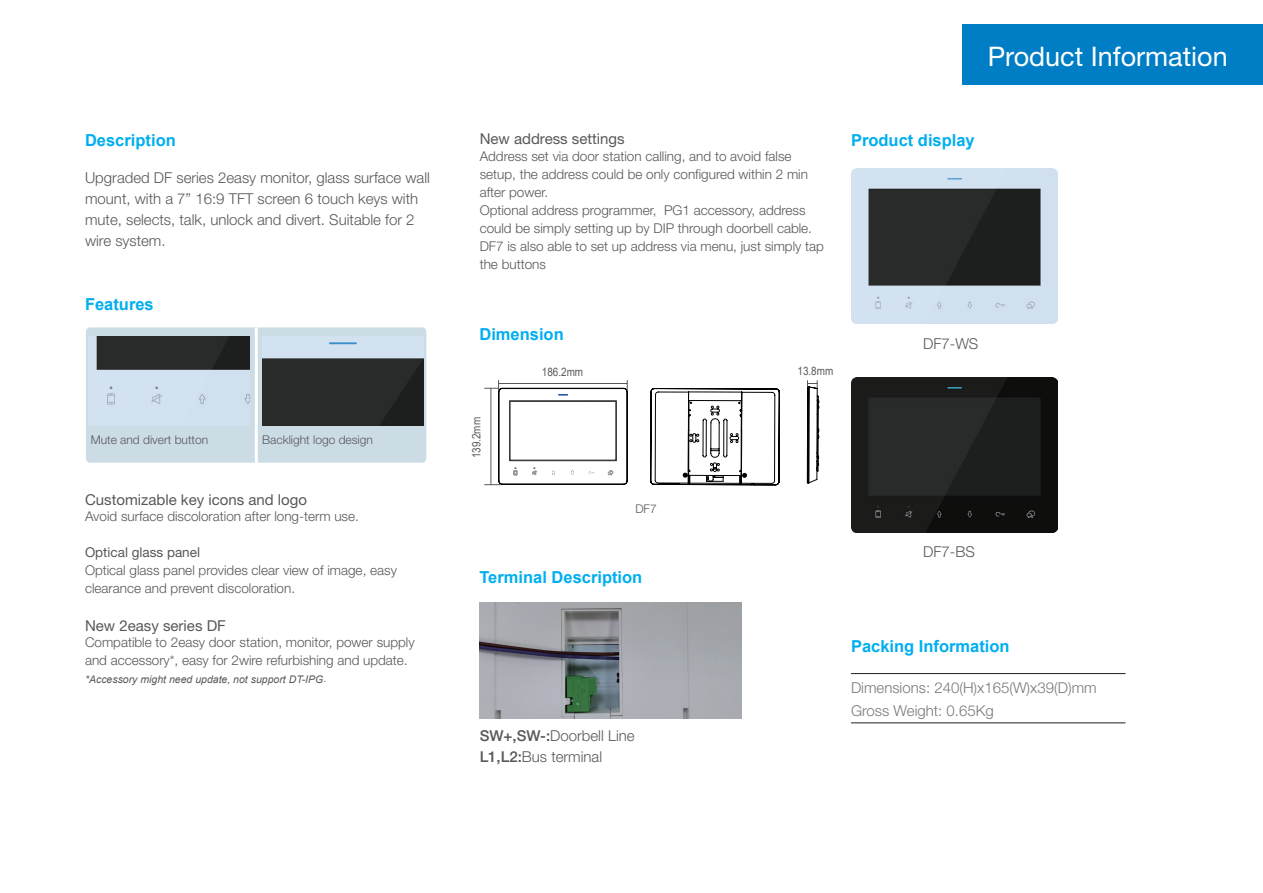
<style>
.page{position:relative;width:1263px;height:893px;background:#fff}
.page>*{position:absolute;margin:0;border:0;box-sizing:border-box;transform-origin:0 0}
.t1{font:27px "Helvetica Neue 55 Roman";color:#fff}
.t2{font:700 16.5px "Arial";color:#00aeef}
.t3{font:300 15px/21px "Helvetica Neue LT Std";color:#57585a}
.t4{font:15px "Helvetica Neue LT Std";color:#57585a}
.t5{font:300 15px/22.5px "Helvetica Neue LT Std";color:#787a7d}
.t6{font:300 13.5px/18px "Helvetica Neue LT Std";color:#57585a}
.t7{font:13.5px "Helvetica Neue LT Std";color:#57585a}
.t8{font:300 12px "Helvetica Neue LT Std";color:#57585a}
.t9{font:11.7px "Arial";color:#59595b;scale:.85 1}
.t10{font:italic 10.5px "Arial";color:#57585a}
.s1{font-family:"Helvetica Neue LT Std";font-weight:300;font-style:normal}
.s2{font-weight:500}
</style>
<div class="page">
<hr style="left:851px;top:722px;width:274px;height:1px;background:#231f20">
<hr style="left:851px;top:673px;width:274px;height:1px;background:#231f20">
<div style="left:963px;top:25px;width:300px;height:60px;background:#007ec5"></div>
<img style="left:480px;top:602px;width:262px;height:117px">
<div style="left:86px;top:327px;width:340px;height:136px;background:#ccdce5;border-radius:4px"></div>
<hr style="left:255px;top:327px;width:3px;height:145px;background:#fff">
<img style="left:88px;top:336px;width:161px;height:90px">
<img style="left:262px;top:336px;width:161px;height:90px">
<img style="left:851px;top:169px;width:207px;height:155px">
<img style="left:851px;top:378px;width:207px;height:155px">
<svg style="left:650px;top:380px;width:169px;height:105px"></svg>
<svg style="left:485px;top:380px;width:143px;height:105px"></svg>
<h1 class="t1" style="left:988px;top:40px;width:242px">Product Information</h1>
<p class="t4" style="left:480px;top:130px;width:147px">New address settings</p>
<p class="t6" style="left:480px;top:147px;width:346px">Address set via door station calling, and to avoid false setup, the address could be only configured within 2 min after power.<br>Optional address programmer, PG1 accessory, address could be simply setting up by DIP through doorbell cable.<br>DF7 is also able to set up address via menu, just simply tap the buttons</p>
<p class="t2" style="left:85px;top:129px;width:92px">Description</p>
<p class="t2" style="left:851px;top:129px;width:125px">Product display</p>
<p class="t3" style="left:85px;top:167px;width:346px">Upgraded DF series 2easy monitor, glass surface wall mount, with a 7” 16:9 TFT screen 6 touch keys with mute, selects, talk, unlock and divert. Suitable for 2 wire system.</p>
<p class="t2" style="left:85px;top:293px;width:70px">Features</p>
<p class="t8" style="left:91px;top:432px;width:119px">Mute and divert button</p>
<p class="t8" style="left:262px;top:432px;width:112px">Backlight logo design</p>
<p class="t2" style="left:479px;top:322px;width:86px">Dimension</p>
<p class="t9" style="left:468px;top:458px;width:50px;rotate:-90deg">139.2mm</p>
<p class="t9" style="left:542px;top:364px;width:50px">186.2mm</p>
<p class="t9" style="left:797px;top:363px;width:44px">13.8mm</p>
<p class="t3" style="left:923px;top:333px;width:57px">DF7-WS</p>
<p class="t4" style="left:85px;top:490px;width:223px">Customizable key icons and logo</p>
<p class="t6" style="left:85px;top:507px;width:275px">Avoid surface discoloration after long-term use.</p>
<p class="t7" style="left:85px;top:544px;width:117px">Optical glass panel</p>
<p class="t6" style="left:85px;top:561px;width:313px">Optical glass panel provides clear view of image, easy clearance and prevent discoloration.</p>
<p class="t4" style="left:85px;top:616px;width:142px">New 2easy series DF</p>
<p class="t6" style="left:85px;top:633px;width:331px">Compatible to 2easy door station, monitor, power supply and accessory*, easy for 2wire refurbishing and update.</p>
<p class="t10" style="left:85px;top:672px;width:243px">*Accessory might need update, not support DT-IPG<span class="s1">.</span></p>
<p class="t8" style="left:635px;top:502px;width:23px">DF7</p>
<p class="t2" style="left:479px;top:566px;width:164px">Terminal Description</p>
<p class="t3" style="left:480px;top:725px;width:156px"><span class="s2">SW+,SW-:</span>Doorbell Line<br><span class="s2">L1,L2:</span>Bus terminal</p>
<p class="t3" style="left:923px;top:541px;width:53px">DF7-BS</p>
<p class="t2" style="left:851px;top:635px;width:160px">Packing Information</p>
<p class="t5" style="left:851px;top:676px;width:247px">Dimensions: 240(H)x165(W)x39(D)mm<br>Gross Weight: 0.65Kg</p>
</div>
